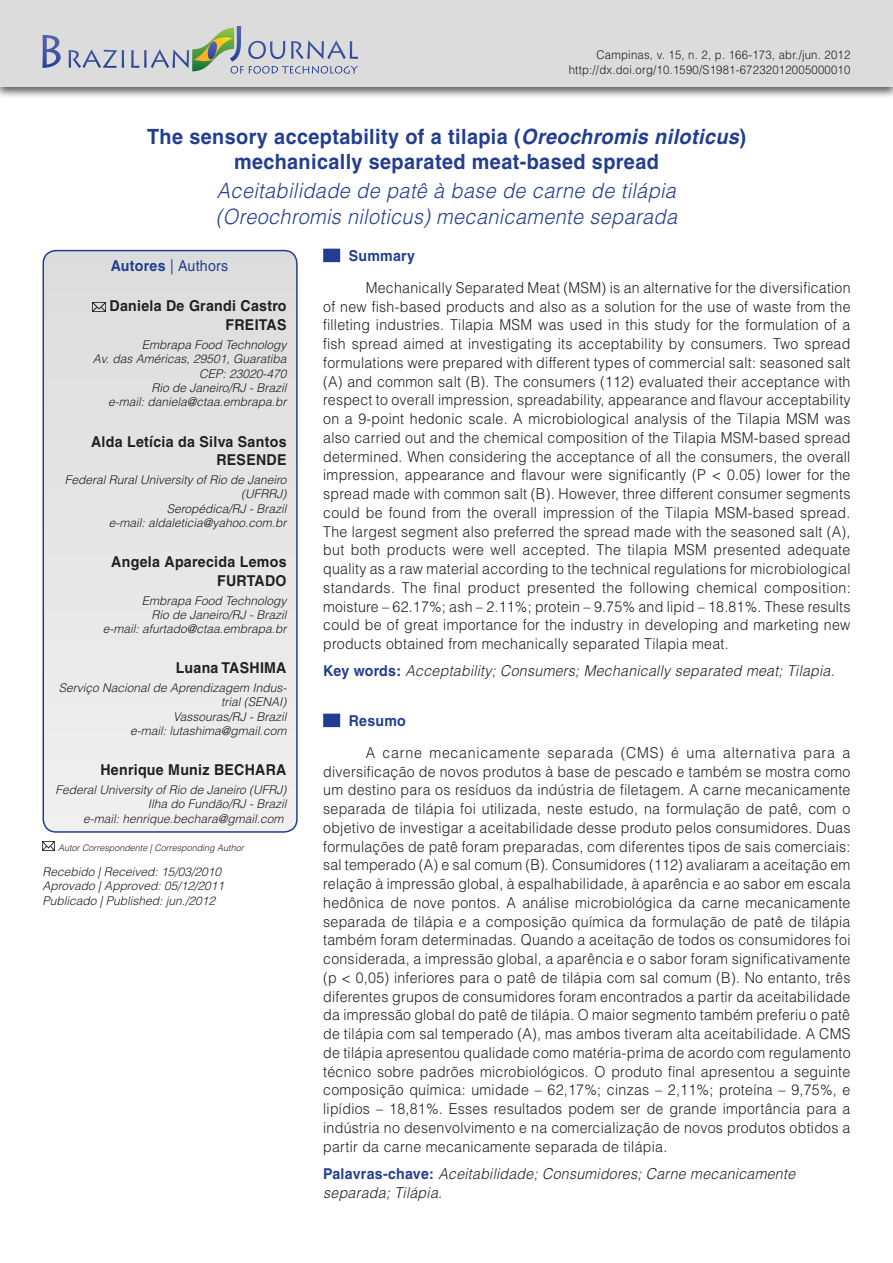
<style>
.page{position:relative;width:893px;height:1263px;background:#fff}
.page>*{position:absolute;margin:0;border:0;box-sizing:border-box;transform-origin:0 0}
.Título___1o_idioma{font:700 21px/25.2px "Helvetica";letter-spacing:.02em;color:#233e90;text-align:center;scale:.94 1}
.Título___2o_idioma{font:italic 300 21px/25.2px "Helvetica";letter-spacing:.02em;color:#233e90;scale:.94 1}
.Texto___abstract{font:300 15px/18.8px "Helvetica";letter-spacing:.02em;color:#231f20;text-align:justify;scale:.94 1}
.Texto___resumo{font:300 15px/18.8px "Helvetica";letter-spacing:.02em;color:#231f20;text-align:justify;scale:.94 1}
.Autores{font:700 15px/18.8px "Helvetica";letter-spacing:.02em;color:#231f20;text-align:right;scale:.94 1}
.Keywords{font:italic 300 15px/18.8px "Helvetica";letter-spacing:.02em;color:#231f20;scale:.94 1}
.Palavras-chave{font:italic 300 15px "Helvetica";letter-spacing:.02em;color:#231f20;scale:.94 1}
.sub_título___port{font:15px "Helvetica";letter-spacing:.02em;color:#233e90;scale:.94 1}
.Título___resumo{font:700 15px "Helvetica";letter-spacing:.02em;color:#233e90;scale:.94 1}
.Título___abstract{font:700 15px "Helvetica";letter-spacing:.02em;color:#233e90;scale:.94 1}
.Endereço{font:italic 300 12px/14.4px "Helvetica";color:#231f20;text-align:right}
.legenda{font:300 12px "Helvetica";letter-spacing:.02em;color:#231f20;scale:.94 1}
.Endereço-2{font:italic 300 9px "Helvetica";color:#231f20}
.s1{font-style:italic}
.s2{font-weight:700}
.s3{font-weight:700;font-style:normal;color:#233e90}
</style>
<div class="page">
<div style="left:0;top:0;width:893px;height:99px;background:#231f20;opacity:.75"></div>
<div style="left:0;top:0;width:893px;height:87px;background:#dcdcdc"></div>
<svg style="left:43px;top:26px;width:315px;height:48px"></svg>
<svg style="left:43px;top:842px;width:12px;height:9px"></svg>
<div style="left:323px;top:249px;width:17px;height:13px;background:#233e90"></div>
<div style="left:323px;top:714px;width:17px;height:13px;background:#233e90"></div>
<svg style="left:43px;top:251px;width:252px;height:581px;background:#e6e6e6"></svg>
<svg style="left:93px;top:303px;width:12px;height:8px"></svg>
<div style="left:43px;top:250px;width:255px;height:583px;border:2px solid #233e90;border-radius:13px"></div>
<p class="legenda" style="left:596px;top:48px;width:272px">Campinas, v. 15, n. 2, p. 166-173, abr./jun. 2012</p>
<p class="legenda" style="left:569px;top:62px;width:301px">http://dx.doi.org/10.1590/S1981-67232012005000010</p>
<p class="Título___1o_idioma" style="left:147px;top:123px;width:639px">The sensory acceptability of a tilapia (<span class="s1">Oreochromis niloticus</span>) mechanically separated meat-based spread</p>
<p class="Título___2o_idioma" style="left:216px;top:178px;width:492px">Aceitabilidade de patê à base de carne de tilápia (Oreochromis niloticus) mecanicamente separada</p>
<p class="sub_título___port" style="left:111px;top:257px;width:127px"><span class="s2">Autores</span> | Authors</p>
<p class="Autores" style="left:110px;top:297px;width:190px">Daniela De Grandi Castro<br>FREITAS</p>
<p class="Endereço" style="left:142px;top:337px;width:146px">Embrapa Food Technology</p>
<p class="Endereço" style="left:93px;top:352px;width:195px">Av. das Américas, 29501, Guaratiba</p>
<p class="Endereço" style="left:199px;top:366px;width:89px">CEP: 23020-470</p>
<p class="Endereço" style="left:151px;top:380px;width:137px">Rio de Janeiro/RJ - Brazil</p>
<p class="Endereço" style="left:108px;top:395px;width:180px">e-mail: daniela@ctaa.embrapa.br</p>
<p class="Autores" style="left:91px;top:432px;width:209px">Alda Letícia da Silva Santos<br>RESENDE</p>
<p class="Endereço" style="left:65px;top:472px;width:223px">Federal Rural University of Rio de Janeiro (UFRRJ)</p>
<p class="Endereço" style="left:167px;top:501px;width:121px">Seropédica/RJ - Brazil</p>
<p class="Endereço" style="left:109px;top:515px;width:179px">e-mail: aldaleticia@yahoo.com.br</p>
<p class="Autores" style="left:111px;top:552px;width:188px">Angela Aparecida Lemos<br>FURTADO</p>
<p class="Endereço" style="left:142px;top:593px;width:146px">Embrapa Food Technology</p>
<p class="Endereço" style="left:151px;top:607px;width:137px">Rio de Janeiro/RJ - Brazil</p>
<p class="Endereço" style="left:103px;top:622px;width:185px">e-mail: afurtado@ctaa.embrapa.br</p>
<p class="Autores" style="left:176px;top:658px;width:119px">Luana TASHIMA</p>
<p class="Endereço" style="left:59px;top:680px;width:230px">Serviço Nacional de Aprendizagem Indus&shy;trial (SENAI)</p>
<p class="Endereço" style="left:173px;top:709px;width:115px">Vassouras/RJ - Brazil</p>
<p class="Endereço" style="left:130px;top:724px;width:158px">e-mail: lutashima@gmail.com</p>
<p class="Autores" style="left:100px;top:760px;width:199px">Henrique Muniz BECHARA</p>
<p class="Endereço" style="left:55px;top:782px;width:233px">Federal University of Rio de Janeiro (UFRJ)</p>
<p class="Endereço" style="left:148px;top:797px;width:140px">Ilha do Fundão/RJ - Brazil</p>
<p class="Endereço" style="left:83px;top:811px;width:202px">e-mail: henrique.bechara@gmail.com</p>
<p class="Endereço-2" style="left:58px;top:842px;width:187px">Autor Correspondente | Corresponding Author</p>
<p class="Endereço" style="left:43px;top:864px;width:180px">Recebido | Received: 15/03/2010</p>
<p class="Endereço" style="left:43px;top:879px;width:183px">Aprovado | Approved: 05/12/2011</p>
<p class="Endereço" style="left:43px;top:893px;width:174px">Publicado | Published: jun./2012</p>
<p class="Título___resumo" style="left:349px;top:247px;width:72px">Summary</p>
<p class="Texto___resumo" style="left:323px;top:278px;width:563px;text-indent:43px">Mechanically Separated Meat (MSM) is an alternative for the diversification of new fish-based products and also as a solution for the use of waste from the filleting industries. Tilapia MSM was used in this study for the formulation of a fish spread aimed at investigating its acceptability by consumers. Two spread formulations were prepared with different types of commercial salt: seasoned salt (A) and common salt (B). The consumers (112) evaluated their acceptance with respect to overall impression, spreadability, appearance and flavour acceptability on a 9-point hedonic scale. A microbiological analysis of the Tilapia MSM was also carried out and the chemical composition of the Tilapia MSM-based spread determined. When considering the acceptance of all the consumers, the overall impression, appearance and flavour were significantly (P &lt; 0.05) lower for the spread made with common salt (B). However, three different consumer segments could be found from the overall impression of the Tilapia MSM-based spread.<br>The largest segment also preferred the spread made with the seasoned salt (A), but both products were well accepted. The tilapia MSM presented adequate quality as a raw material according to the technical regulations for microbiological standards. The final product presented the following chemical composition: moisture – 62.17%; ash – 2.11%; protein – 9.75% and lipid – 18.81%. These results could be of great importance for the industry in developing and marketing new products obtained from mechanically separated Tilapia meat.</p>
<p class="Palavras-chave" style="left:323px;top:662px;width:546px"><span class="s3">Key words:</span> Acceptability; Consumers; Mechanically separated meat; Tilapia.</p>
<p class="Título___abstract" style="left:349px;top:712px;width:62px">Resumo</p>
<p class="Texto___abstract" style="left:323px;top:743px;width:563px;text-indent:43px">A carne mecanicamente separada (CMS) é uma alternativa para a diversificação de novos produtos à base de pescado e também se mostra como um destino para os resíduos da indústria de filetagem. A carne mecanicamente separada de tilápia foi utilizada, neste estudo, na formulação de patê, com o objetivo de investigar a aceitabilidade desse produto pelos consumidores. Duas formulações de patê foram preparadas, com diferentes tipos de sais comerciais: sal temperado (A) e sal comum (B). Consumidores (112) avaliaram a aceitação em relação à impressão global, à espalhabilidade, à aparência e ao sabor em escala hedônica de nove pontos. A análise microbiológica da carne mecanicamente separada de tilápia e a composição química da formulação de patê de tilápia também foram determinadas. Quando a aceitação de todos os consumidores foi considerada, a impressão global, a aparência e o sabor foram significativamente (p &lt; 0,05) inferiores para o patê de tilápia com sal comum (B). No entanto, três diferentes grupos de consumidores foram encontrados a partir da aceitabilidade da impressão global do patê de tilápia. O maior segmento também preferiu o patê de tilápia com sal temperado (A), mas ambos tiveram alta aceitabilidade. A CMS de tilápia apresentou qualidade como matéria-prima de acordo com regulamento técnico sobre padrões microbiológicos. O produto final apresentou a seguinte composição química: umidade – 62,17%; cinzas – 2,11%; proteína – 9,75%, e lipídios – 18,81%. Esses resultados podem ser de grande importância para a indústria no desenvolvimento e na comercialização de novos produtos obtidos a partir da carne mecanicamente separada de tilápia.</p>
<p class="Keywords" style="left:323px;top:1164px;width:504px"><span class="s3">Palavras-chave:</span> Aceitabilidade; Consumidores; Carne mecanicamente separada; Tilápia.</p>
</div>
